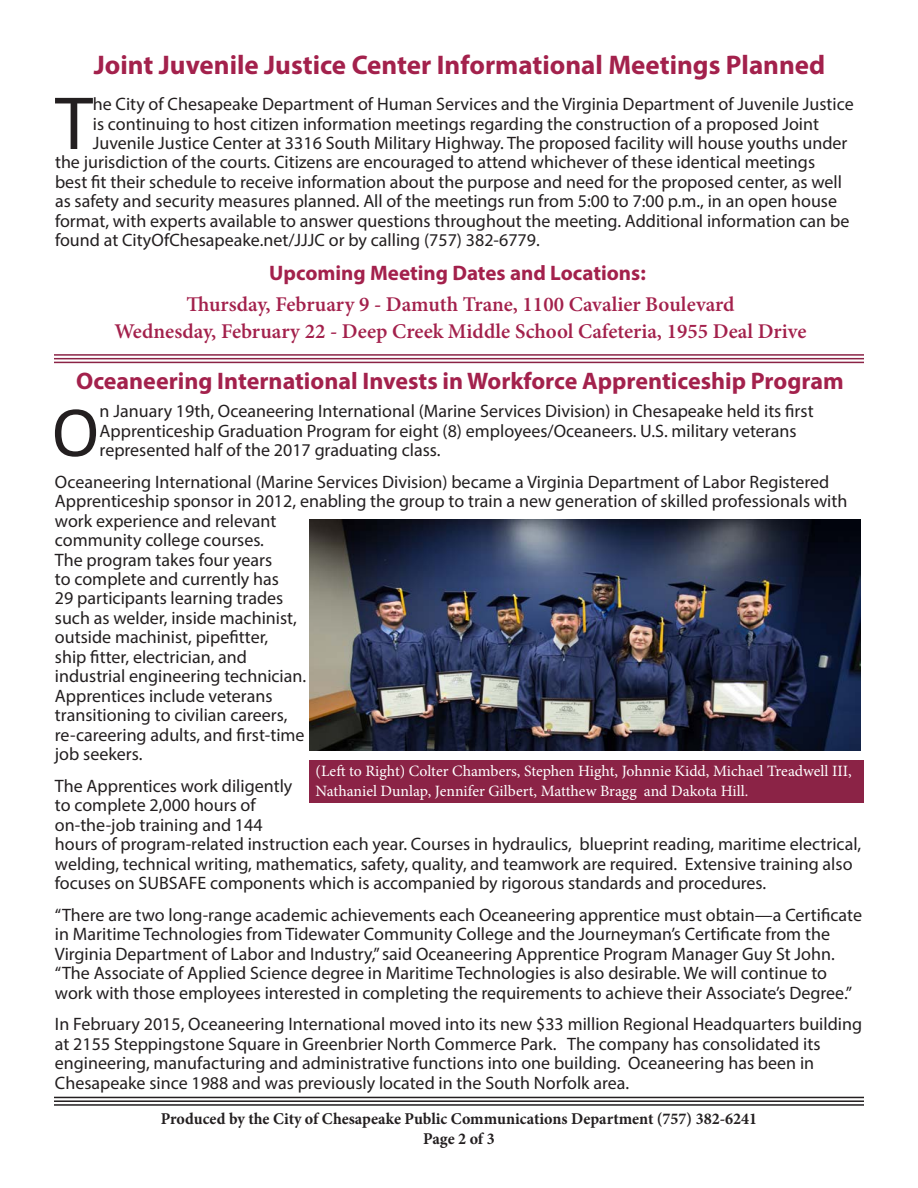
<style>
.page{position:relative;width:918px;height:1188px;background:#fff}
.page>*{position:absolute;margin:0;border:0;box-sizing:border-box;transform-origin:0 0}
.t1{font:75.9px "Myriad Pro";color:#231f20}
.t2{font:72.75px "Calibri";color:#231f20}
.t3{font:700 27px "Myriad Pro";color:#a3214c}
.t4{font:700 24px "Myriad Pro";color:#a3214c}
.t5{font:600 21px "Minion Pro";color:#a3214c}
.t6{font:700 21px "Myriad Pro";color:#a3214c}
.t7{font:18px/19.5px "Myriad Pro";color:#231f20}
.t8{font:700 16.5px "Minion Pro";color:#231f20}
.t9{font:15.75px/19.5px "Minion Pro";color:#fff}
</style>
<div class="page">
<div style="left:310px;top:760px;width:554px;height:42px;background:#8b2346"></div>
<hr style="left:54px;top:1097px;width:810px;height:1px;background:#231f20">
<hr style="left:54px;top:1100px;width:810px;height:2px;background:#231f20">
<hr style="left:54px;top:1104px;width:810px;height:2px;background:#231f20">
<img style="left:310px;top:520px;width:551px;height:230px">
<hr style="left:54px;top:354px;width:810px;height:2px;background:#8b2346">
<hr style="left:54px;top:358px;width:810px;height:1px;background:#8b2346">
<hr style="left:54px;top:362px;width:810px;height:1px;background:#8b2346">
<p class="t3" style="left:94px;top:48px;width:733px">Joint Juvenile Justice Center Informational Meetings Planned</p>
<p class="t1" style="left:55px;top:77px;width:39px">T</p>
<p class="t7" style="left:93px;top:94px;width:762px">he City of Chesapeake Department of Human Services and the Virginia Department of Juvenile Justice</p>
<p class="t7" style="left:93px;top:113px;width:728px">is continuing to host citizen information meetings regarding the construction of a proposed Joint</p>
<p class="t7" style="left:93px;top:133px;width:756px">Juvenile Justice Center at 3316 South Military Highway. The proposed facility will house youths under</p>
<p class="t7" style="left:55px;top:152px;width:762px">the jurisdiction of the courts. Citizens are encouraged to attend whichever of these identical meetings</p>
<p class="t7" style="left:55px;top:172px;width:788px">best fit their schedule to receive information about the purpose and need for the proposed center, as well</p>
<p class="t7" style="left:55px;top:191px;width:784px">as safety and security measures planned. All of the meetings run from 5:00 to 7:00 p.m., in an open house</p>
<p class="t7" style="left:55px;top:211px;width:796px">format, with experts available to answer questions throughout the meeting. Additional information can be</p>
<p class="t7" style="left:55px;top:230px;width:486px">found at CityOfChesapeake.net/JJJC or by calling (757) 382-6779.</p>
<p class="t6" style="left:269px;top:259px;width:378px">Upcoming Meeting Dates and Locations:</p>
<p class="t5" style="left:186px;top:290px;width:550px">Thursday, February 9 - Damuth Trane, 1100 Cavalier Boulevard</p>
<p class="t5" style="left:114px;top:317px;width:694px">Wednesday, February 22 - Deep Creek Middle School Cafeteria, 1955 Deal Drive</p>
<p class="t4" style="left:76px;top:366px;width:769px">Oceaneering International Invests in Workforce Apprenticeship Program</p>
<p class="t2" style="left:51px;top:386px;width:50px">O</p>
<p class="t7" style="left:100px;top:401px;width:715px">n January 19th, Oceaneering International (Marine Services Division) in Chesapeake held its first<br>Apprenticeship Graduation Program for eight (8) employees/Oceaneers. U.S. military veterans represented half of the 2017 graduating class.</p>
<p class="t7" style="left:55px;top:471px;width:794px">Oceaneering International (Marine Services Division) became a Virginia Department of Labor Registered Apprenticeship sponsor in 2012, enabling the group to train a new generation of skilled professionals with work experience and relevant<br>community college courses.<br>The program takes four years<br>to complete and currently has<br>29 participants learning trades<br>such as welder, inside machinist,<br>outside machinist, pipefitter,<br>ship fitter, electrician, and<br>industrial engineering technician.<br>Apprentices include veterans<br>transitioning to civilian careers,<br>re-careering adults, and first-time<br>job seekers.</p>
<p class="t7" style="left:55px;top:776px;width:808px">The Apprentices work diligently<br>to complete 2,000 hours of<br>on-the-job training and 144<br>hours of program-related instruction each year. Courses in hydraulics, blueprint reading, maritime electrical, welding, technical writing, mathematics, safety, quality, and teamwork are required. Extensive training also focuses on SUBSAFE components which is accompanied by rigorous standards and procedures.</p>
<p class="t7" style="left:55px;top:905px;width:809px">“There are two long-range academic achievements each Oceaneering apprentice must obtain—a Certificate in Maritime Technologies from Tidewater Community College and the Journeyman’s Certificate from the Virginia Department of Labor and Industry,” said Oceaneering Apprentice Program Manager Guy St John. “The Associate of Applied Science degree in Maritime Technologies is also desirable. We will continue to work with those employees interested in completing the requirements to achieve their Associate’s Degree.”</p>
<p class="t7" style="left:55px;top:1014px;width:809px">In February 2015, Oceaneering International moved into its new $33 million Regional Headquarters building at 2155 Steppingstone Square in Greenbrier North Commerce Park. The company has consolidated its engineering, manufacturing and administrative functions into one building. Oceaneering has been in Chesapeake since 1988 and was previously located in the South Norfolk area.</p>
<p class="t9" style="left:316px;top:762px;width:538px">(Left to Right) Colter Chambers, Stephen Hight, Johnnie Kidd, Michael Treadwell III,<br>Nathaniel Dunlap, Jennifer Gilbert, Matthew Bragg and Dakota Hill.</p>
<p class="t8" style="left:161px;top:1107px;width:598px">Produced by the City of Chesapeake Public Communications Department (757) 382-6241</p>
<p class="t8" style="left:423px;top:1127px;width:73px">Page 2 of 3</p>
</div>
